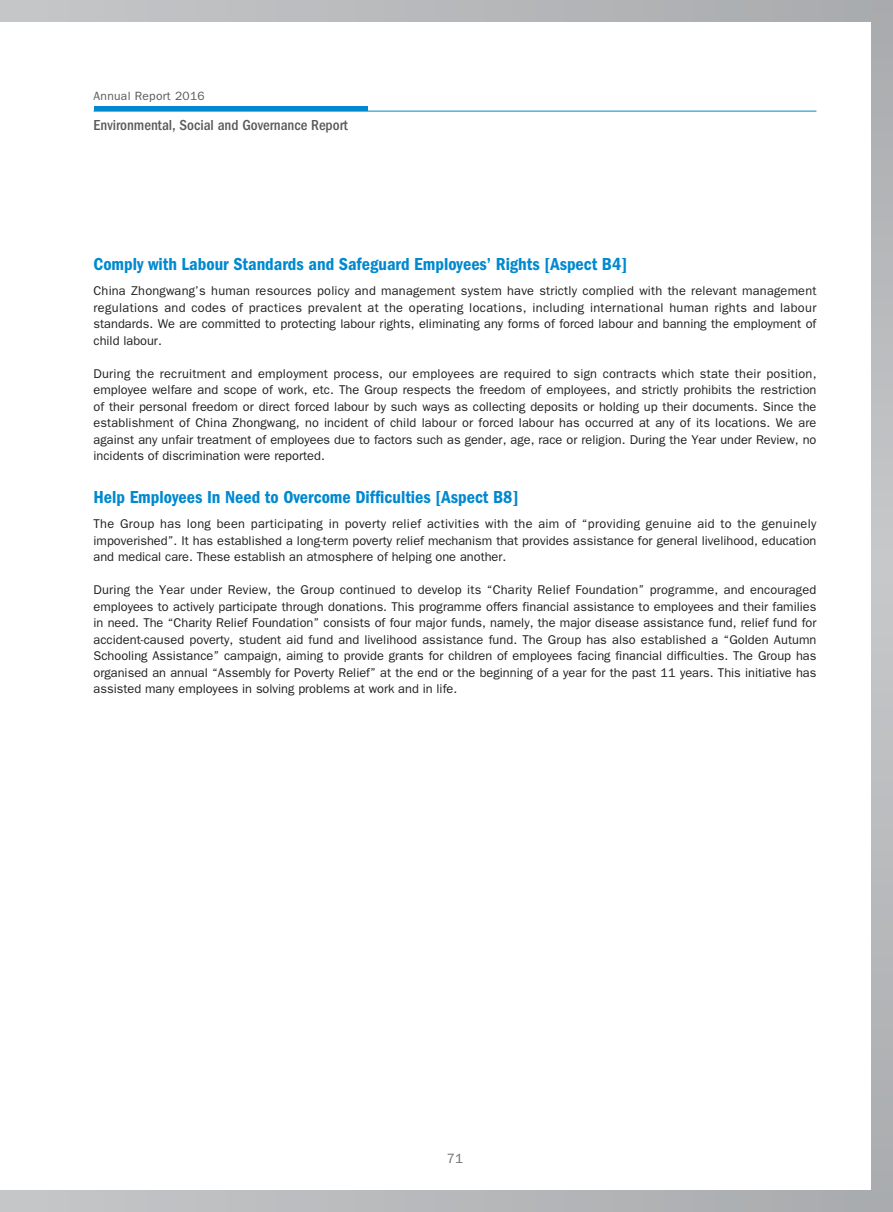
<style>
.page{position:relative;width:893px;height:1212px;background:#fff}
.page>*{position:absolute;margin:0;border:0;box-sizing:border-box;transform-origin:0 0}
.t1{font:18px "ITC Franklin Gothic Std Dm Cd";color:#0089cf}
.t2{font:500 condensed 15px "ITC Franklin Gothic Std";color:#58595b}
.t3{font:13.5px "ITC Franklin Gothic Std";color:#6d6e70}
.t4{font:12.75px/16.5px "ITC Franklin Gothic Std";color:#231f20;text-align:justify}
.t5{font:12px "ITC Franklin Gothic Std";letter-spacing:.025em;color:#58595b}
</style>
<div class="page">
<div style="left:0;top:0;width:893px;height:21px;background:linear-gradient(to right,#c5c7c9,#a8aaad)"></div>
<div style="left:0;top:1191px;width:893px;height:21px;background:linear-gradient(to right,#c5c7c9,#a8aaad)"></div>
<svg style="left:872px;top:0;width:21px;height:1212px;background:#b7b9bb"></svg>
<hr style="left:94px;top:111px;width:722px;height:1px;background:#0089cf">
<div style="left:94px;top:106px;width:273px;height:5px;background:#0089cf"></div>
<p class="t5" style="left:94px;top:91px;width:113px">Annual Report 2016</p>
<p class="t2" style="left:94px;top:119px;width:256px">Environmental, Social and Governance Report</p>
<p class="t1" style="left:94px;top:257px;width:535px">Comply with Labour Standards and Safeguard Employees’ Rights [Aspect B4]</p>
<p class="t4" style="left:94px;top:284px;width:724px">China Zhongwang’s human resources policy and management system have strictly complied with the relevant management regulations and codes of practices prevalent at the operating locations, including international human rights and labour standards. We are committed to protecting labour rights, eliminating any forms of forced labour and banning the employment of child labour.</p>
<p class="t4" style="left:94px;top:366px;width:724px">During the recruitment and employment process, our employees are required to sign contracts which state their position, employee welfare and scope of work, etc. The Group respects the freedom of employees, and strictly prohibits the restriction of their personal freedom or direct forced labour by such ways as collecting deposits or holding up their documents. Since the establishment of China Zhongwang, no incident of child labour or forced labour has occurred at any of its locations. We are against any unfair treatment of employees due to factors such as gender, age, race or religion. During the Year under Review, no incidents of discrimination were reported.</p>
<p class="t1" style="left:94px;top:490px;width:426px">Help Employees In Need to Overcome Difficulties [Aspect B8]</p>
<p class="t4" style="left:94px;top:517px;width:724px">The Group has long been participating in poverty relief activities with the aim of “providing genuine aid to the genuinely impoverished”. It has established a long-term poverty relief mechanism that provides assistance for general livelihood, education and medical care. These establish an atmosphere of helping one another.</p>
<p class="t4" style="left:94px;top:583px;width:724px">During the Year under Review, the Group continued to develop its “Charity Relief Foundation” programme, and encouraged employees to actively participate through donations. This programme offers financial assistance to employees and their families in need. The “Charity Relief Foundation” consists of four major funds, namely, the major disease assistance fund, relief fund for accident-caused poverty, student aid fund and livelihood assistance fund. The Group has also established a “Golden Autumn Schooling Assistance” campaign, aiming to provide grants for children of employees facing financial difficulties. The Group has organised an annual “Assembly for Poverty Relief” at the end or the beginning of a year for the past 11 years. This initiative has assisted many employees in solving problems at work and in life.</p>
<p class="t3" style="left:447px;top:1153px;width:18px">71</p>
</div>
